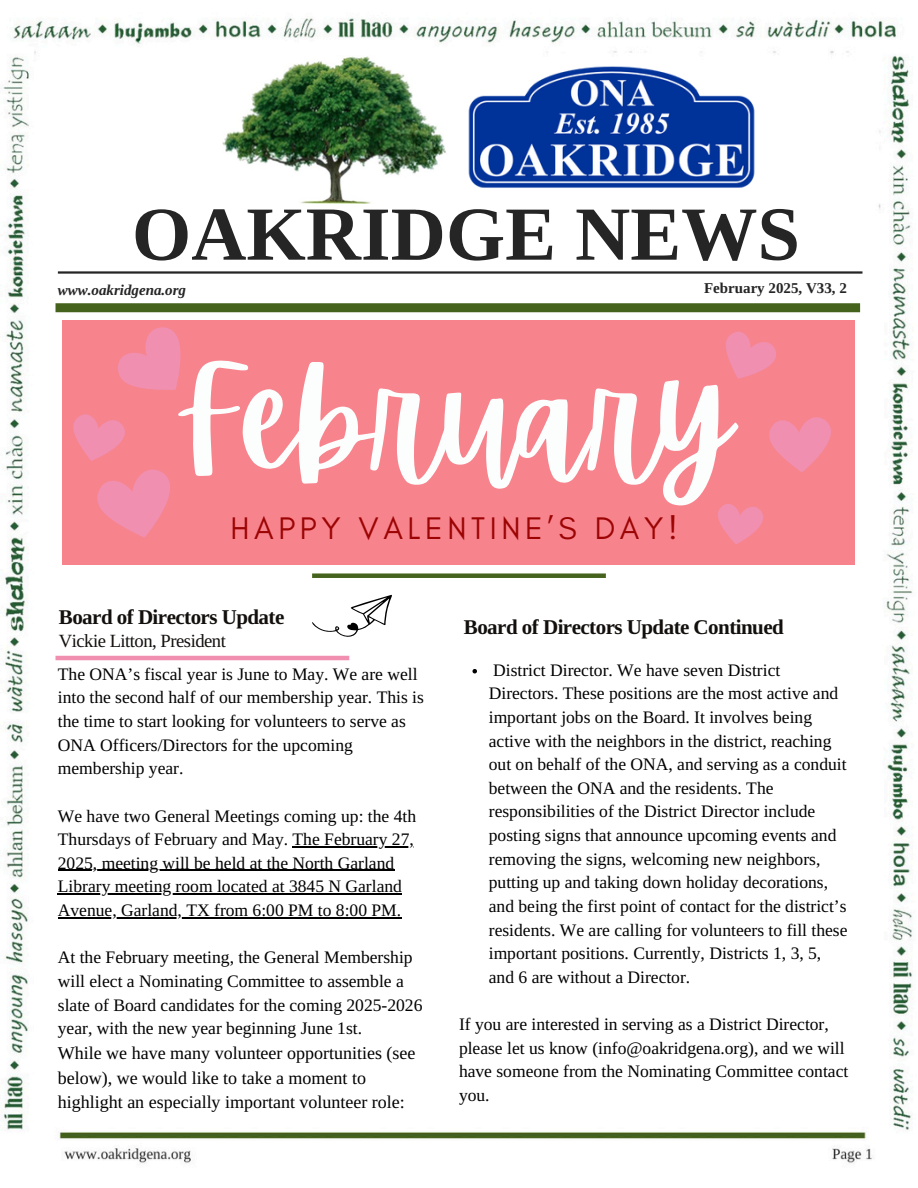
<style>
.page{position:relative;width:918px;height:1188px;background:#fff}
.page>*{position:absolute;margin:0;border:0;box-sizing:border-box;transform-origin:0 0}
.t1{font:144.6px "Apricots";color:#fcfdfd}
.t2{font:700 76.35px "Libra Serif Modern";color:#252525}
.t3{font:31.8px "Glacial Indifference";letter-spacing:.145em;color:#9c0404}
.t4{font:700 21px "Libra Serif Modern";letter-spacing:-.025em;color:#120f0d}
.t5{font:18.6px "Libra Serif Modern";letter-spacing:-.025em;color:#120f0d}
.t6{font:18px/24.8px "Libra Serif Modern";color:#000}
.t7{font:17.55px/23.7px "Libra Serif Modern";color:#000}
.t8{font:italic 700 15px "Libra Serif Modern";color:#252525}
.t9{font:700 15px "Libra Serif Modern";color:#252525}
</style>
<div class="page">
<img style="left:3px;top:18px;width:910px;height:1145px">
<img style="left:222px;top:55px;width:224px;height:149px">
<div style="left:56px;top:303px;width:804px;height:9px;background:#46631e"></div>
<hr style="left:58px;top:271px;width:804px;height:3px;background:#252525">
<img style="left:456px;top:57px;width:312px;height:158px">
<svg style="left:312px;top:594px;width:82px;height:44px"></svg>
<div style="left:63px;top:320px;width:792px;height:244px;background:#f7838d"></div>
<div style="left:312px;top:573px;width:294px;height:5px;background:#46631e"></div>
<svg style="left:726px;top:331px;width:50px;height:48px"></svg>
<svg style="left:769px;top:417px;width:62px;height:55px"></svg>
<svg style="left:718px;top:504px;width:45px;height:40px"></svg>
<hr style="left:293px;top:846px;width:121px;height:1px;background:#000">
<hr style="left:58px;top:870px;width:336px;height:1px;background:#000">
<hr style="left:58px;top:894px;width:344px;height:1px;background:#000">
<hr style="left:58px;top:917px;width:343px;height:1px;background:#000">
<svg style="left:472px;top:669px;width:5px;height:4px"></svg>
<svg style="left:59px;top:312px;width:156px;height:237px"></svg>
<hr style="left:56px;top:656px;width:293px;height:4px;background:#f08faf">
<p class="t2" style="left:132px;top:190px;width:670px">OAKRIDGE NEWS</p>
<p class="t8" style="left:58px;top:281px;width:130px">www.oakridgena.org</p>
<p class="t9" style="left:704px;top:279px;width:144px">February 2025, V33, 2</p>
<h2 class="t1" style="left:177px;top:336px;width:555px">February</h2>
<p class="t3" style="left:230px;top:509px;width:449px">HAPPY VALENTINE’S DAY!</p>
<p class="t4" style="left:59px;top:605px;width:227px">Board of Directors Update</p>
<p class="t5" style="left:59px;top:631px;width:169px">Vickie Litton, President</p>
<p class="t7" style="left:58px;top:662px;width:368px">The ONA’s fiscal year is June to May. We are well into the second half of our membership year. This is the time to start looking for volunteers to serve as ONA Officers/Directors for the upcoming membership year.</p>
<p class="t7" style="left:58px;top:804px;width:360px">We have two General Meetings coming up: the 4th<br>Thursdays of February and May. The February 27,</p>
<h1 class="t7" style="left:58px;top:851px;width:338px">2025, meeting will be held at the North Garland</h1>
<h3 class="t7" style="left:58px;top:875px;width:346px">Library meeting room located at 3845 N Garland</h3>
<p class="t7" style="left:58px;top:899px;width:345px">Avenue, Garland, TX from 6:00 PM to 8:00 PM.</p>
<p class="t7" style="left:58px;top:946px;width:366px">At the February meeting, the General Membership will elect a Nominating Committee to assemble a slate of Board candidates for the coming 2025-2026 year, with the new year beginning June 1st.</p>
<p class="t6" style="left:58px;top:1041px;width:359px">While we have many volunteer opportunities (see</p>
<p class="t6" style="left:58px;top:1066px;width:349px">below), we would like to take a moment to highlight an especially important volunteer role:</p>
<p class="t4" style="left:464px;top:615px;width:321px">Board of Directors Update Continued</p>
<p class="t7" style="left:489px;top:658px;width:360px">District Director. We have seven District Directors. These positions are the most active and important jobs on the Board. It involves being active with the neighbors in the district, reaching out on behalf of the ONA, and serving as a conduit between the ONA and the residents. The responsibilities of the District Director include posting signs that announce upcoming events and removing the signs, welcoming new neighbors, putting up and taking down holiday decorations, and being the first point of contact for the district’s residents. We are calling for volunteers to fill these important positions. Currently, Districts 1, 3, 5, and 6 are without a Director.</p>
<p class="t7" style="left:459px;top:1013px;width:391px">If you are interested in serving as a District Director, please let us know (info@oakridgena.org), and we will have someone from the Nominating Committee contact you.</p>
</div>
